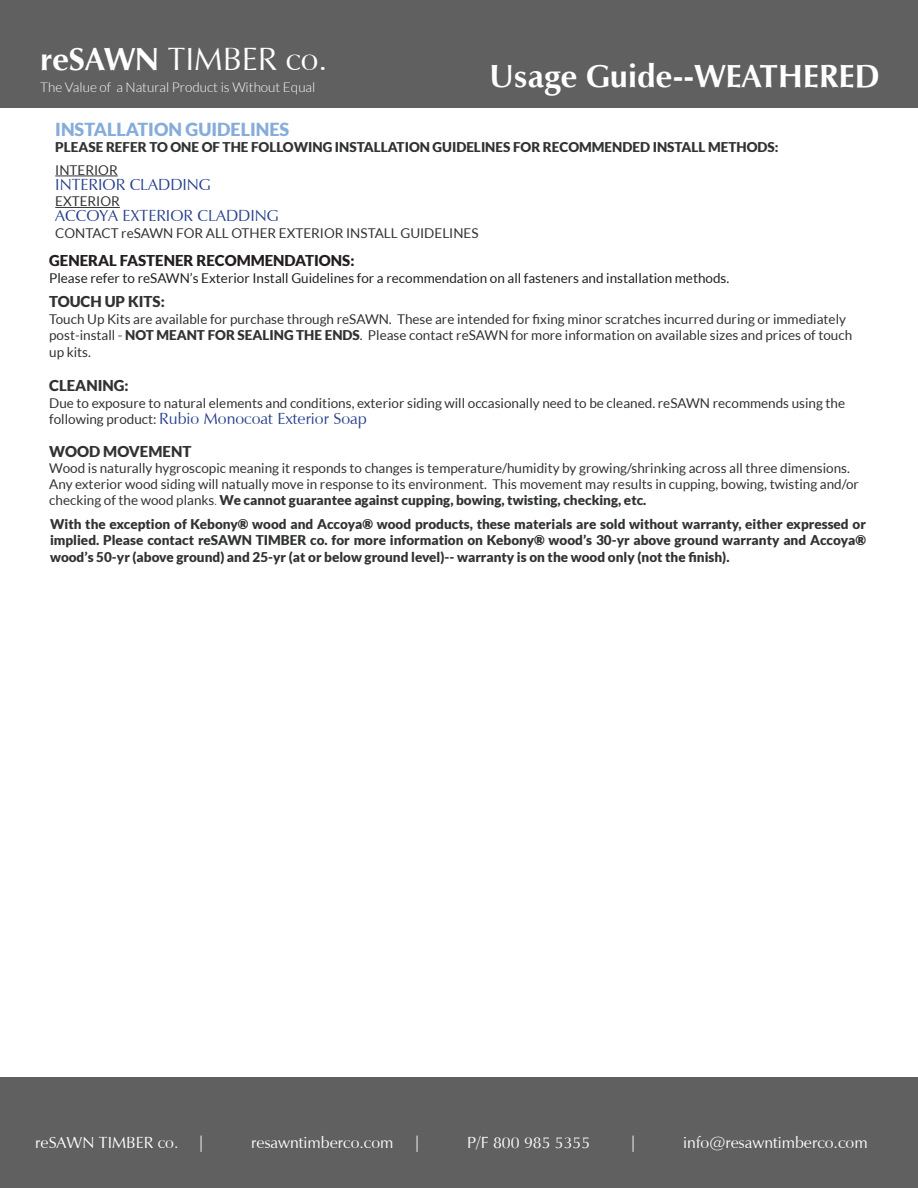
<style>
.page{position:relative;width:918px;height:1188px;background:#fff}
.page>*{position:absolute;margin:0;border:0;box-sizing:border-box;transform-origin:0 0}
.t1{font:700 33px "Vera Humana 95";color:#fff}
.t2{font:33px "Vera Humana 95";color:#fff}
.t3{font:900 18px "Lato";color:#86acda}
.t4{font:16.5px "Vera Humana 95";color:#253f8e}
.t5{font:16.5px "Vera Humana 95";color:#fff}
.t6{font:900 15px "Lato";color:#303332}
.t7{font:900 15px "Lato";color:#231f20}
.t8{font:13.5px/16.5px "Lato";color:#303332}
.t9{font:900 13.5px/16.5px "Lato";color:#303332;text-align:justify}
.t10{font:13.5px "Lato";color:#231f20}
.t11{font:300 13.5px "Lato";color:#fff}
.s1{font-weight:700}
.s2{font-weight:900}
.s3{font-family:"Lato";font-size:13.5px;color:#303332}
.s4{font-family:"Gill Sans";font-weight:300}
</style>
<div class="page">
<div style="left:0;top:1078px;width:918px;height:110px;background:#5f605f"></div>
<div style="left:0;top:0;width:918px;height:107px;background:#5f605f"></div>
<hr style="left:55px;top:176px;width:63px;height:1px;background:#303332">
<hr style="left:55px;top:207px;width:65px;height:1px;background:#303332">
<p class="t2" style="left:40px;top:39px;width:288px"><span class="s1">reSAWN</span> TIMBER co.</p>
<p class="t11" style="left:40px;top:80px;width:277px">The Value of a Natural Product is Without Equal</p>
<p class="t1" style="left:490px;top:56px;width:392px">Usage Guide--WEATHERED</p>
<p class="t3" style="left:55px;top:119px;width:236px">INSTALLATION GUIDELINES</p>
<p class="t9" style="left:55px;top:139px;width:725px">PLEASE REFER TO ONE OF THE FOLLOWING INSTALLATION GUIDELINES FOR RECOMMENDED INSTALL METHODS:</p>
<p class="t8" style="left:55px;top:162px;width:64px">INTERIOR</p>
<p class="t4" style="left:55px;top:174px;width:157px">INTERIOR CLADDING</p>
<p class="t8" style="left:55px;top:193px;width:66px">EXTERIOR</p>
<p class="t4" style="left:55px;top:206px;width:225px">ACCOYA EXTERIOR CLADDING</p>
<p class="t8" style="left:55px;top:225px;width:425px">CONTACT reSAWN FOR ALL OTHER EXTERIOR INSTALL GUIDELINES</p>
<p class="t7" style="left:49px;top:252px;width:307px">GENERAL FASTENER RECOMMENDATIONS:</p>
<p class="t10" style="left:49px;top:270px;width:682px">Please refer to reSAWN’s Exterior Install Guidelines for a recommendation on all fasteners and installation methods.</p>
<p class="t6" style="left:49px;top:293px;width:117px">TOUCH UP KITS:</p>
<p class="t8" style="left:49px;top:311px;width:805px">Touch Up Kits are available for purchase through reSAWN. These are intended for fixing minor scratches incurred during or immediately post-install - <span class="s2">NOT MEANT FOR SEALING THE ENDS</span>. Please contact reSAWN for more information on available sizes and prices of touch up kits.</p>
<p class="t6" style="left:49px;top:377px;width:81px">CLEANING:</p>
<p class="t8" style="left:49px;top:395px;width:798px">Due to exposure to natural elements and conditions, exterior siding will occasionally need to be cleaned. reSAWN recommends using the</p>
<p class="t4" style="left:49px;top:409px;width:319px"><span class="s3">following product:</span> Rubio Monocoat Exterior Soap</p>
<p class="t6" style="left:49px;top:443px;width:144px">WOOD MOVEMENT</p>
<p class="t8" style="left:49px;top:460px;width:811px">Wood is naturally hygroscopic meaning it responds to changes is temperature/humidity by growing/shrinking across all three dimensions.<br>Any exterior wood siding will natually move in response to its environment. This movement may results in cupping, bowing, twisting and/or checking of the wood planks<span class="s4">.</span> <span class="s2">We cannot guarantee against cupping, bowing, twisting, checking, etc.</span></p>
<p class="t9" style="left:50px;top:516px;width:818px">With the exception of Kebony® wood and Accoya® wood products, these materials are sold without warranty, either expressed or implied. Please contact reSAWN TIMBER co. for more information on Kebony® wood’s 30-yr above ground warranty and Accoya® wood’s 50-yr (above ground) and 25-yr (at or below ground level)-- warranty is on the wood only (not the finish).</p>
<p class="t5" style="left:35px;top:1133px;width:172px">reSAWN TIMBER co. |</p>
<p class="t5" style="left:251px;top:1133px;width:172px">resawntimberco.com |</p>
<p class="t5" style="left:467px;top:1133px;width:125px">P/F 800 985 5355</p>
<p class="t5" style="left:629px;top:1133px;width:10px">|</p>
<p class="t5" style="left:683px;top:1133px;width:186px">info@resawntimberco.com</p>
</div>
